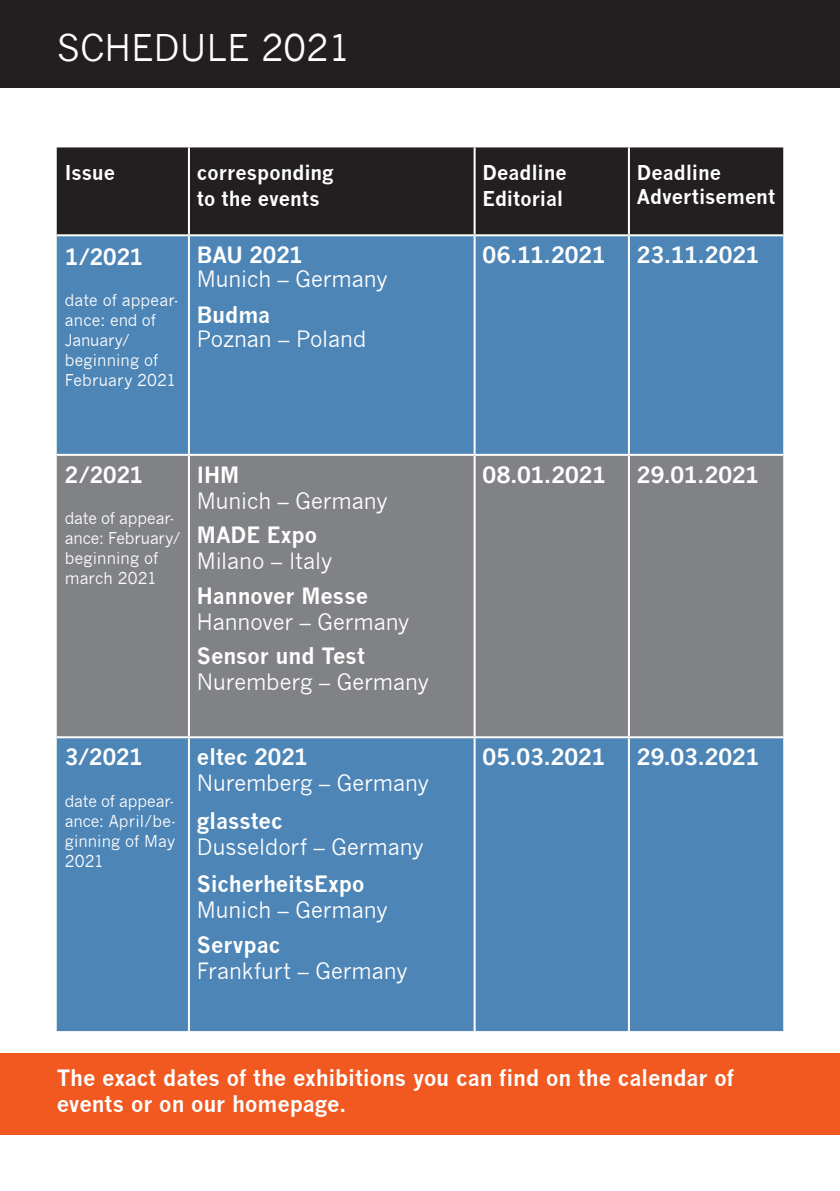
<style>
.page{position:relative;width:840px;height:1191px;background:#fff}
.page>*{position:absolute;margin:0;border:0;box-sizing:border-box;transform-origin:0 0}
.t1{font:36px "News Gothic";color:#fff}
.t2{font:700 22px/26px "News Gothic";letter-spacing:-.005em;color:#fff}
.t3{font:22px "News Gothic";letter-spacing:-.005em;color:#fff}
.t4{font:700 20px/26px "News Gothic";color:#fff}
.t5{font:16px/20px "News Gothic";letter-spacing:.005em;color:#fff}
</style>
<div class="page">
<div style="left:0;top:1053px;width:839px;height:81px;background:#f15921"></div>
<div style="left:0;top:0;width:839px;height:88px;background:#231f20"></div>
<div style="left:57px;top:147px;width:725px;height:87px;background:#231f20"></div>
<div style="left:57px;top:236px;width:725px;height:795px;background:#4d85b6"></div>
<div style="left:57px;top:456px;width:725px;height:280px;background:#808285"></div>
<hr style="left:188px;top:147px;width:2px;height:87px;background:#fff">
<hr style="left:473px;top:147px;width:2px;height:87px;background:#fff">
<hr style="left:627px;top:147px;width:2px;height:87px;background:#fff">
<hr style="left:188px;top:236px;width:2px;height:218px;background:#fff">
<hr style="left:473px;top:236px;width:2px;height:218px;background:#fff">
<hr style="left:627px;top:236px;width:2px;height:218px;background:#fff">
<hr style="left:57px;top:454px;width:132px;height:2px;background:#fff">
<hr style="left:189px;top:454px;width:285px;height:2px;background:#fff">
<hr style="left:188px;top:456px;width:2px;height:280px;background:#fff">
<hr style="left:474px;top:454px;width:154px;height:2px;background:#fff">
<hr style="left:473px;top:456px;width:2px;height:280px;background:#fff">
<hr style="left:628px;top:454px;width:154px;height:2px;background:#fff">
<hr style="left:627px;top:456px;width:2px;height:280px;background:#fff">
<hr style="left:57px;top:736px;width:132px;height:2px;background:#fff">
<hr style="left:189px;top:736px;width:285px;height:2px;background:#fff">
<hr style="left:188px;top:738px;width:2px;height:293px;background:#fff">
<hr style="left:474px;top:736px;width:154px;height:2px;background:#fff">
<hr style="left:473px;top:738px;width:2px;height:293px;background:#fff">
<hr style="left:628px;top:736px;width:154px;height:2px;background:#fff">
<hr style="left:627px;top:738px;width:2px;height:293px;background:#fff">
<h1 class="t1" style="left:57px;top:27px;width:296px">SCHEDULE 2021</h1>
<p class="t4" style="left:65px;top:159px;width:52px">Issue</p>
<p class="t4" style="left:197px;top:159px;width:138px">corresponding to the events</p>
<p class="t4" style="left:482px;top:159px;width:86px">Deadline<br>Editorial</p>
<p class="t4" style="left:636px;top:160px;width:140px;line-height:24px">Deadline<br>Advertisement</p>
<p class="t2" style="left:65px;top:243px;width:80px">1/2021</p>
<p class="t5" style="left:65px;top:290px;width:113px">date of appear&shy;ance: end of<br>January/ beginning of<br>February 2021</p>
<p class="t2" style="left:197px;top:242px;width:107px">BAU 2021</p>
<p class="t3" style="left:197px;top:267px;width:192px">Munich – Germany</p>
<p class="t2" style="left:197px;top:301px;width:75px">Budma</p>
<p class="t3" style="left:197px;top:326px;width:171px">Poznan – Poland</p>
<p class="t2" style="left:65px;top:461px;width:80px">2/2021</p>
<p class="t5" style="left:65px;top:508px;width:118px">date of appear&shy;ance: February/ beginning of march 2021</p>
<p class="t2" style="left:197px;top:461px;width:44px">IHM</p>
<p class="t3" style="left:197px;top:488px;width:192px">Munich – Germany</p>
<p class="t2" style="left:197px;top:522px;width:122px">MADE Expo</p>
<p class="t3" style="left:197px;top:548px;width:137px">Milano – Italy</p>
<p class="t2" style="left:197px;top:582px;width:172px">Hannover Messe</p>
<p class="t3" style="left:197px;top:609px;width:214px">Hannover – Germany</p>
<p class="t2" style="left:197px;top:643px;width:169px">Sensor und Test</p>
<p class="t3" style="left:197px;top:669px;width:233px">Nuremberg – Germany</p>
<p class="t2" style="left:65px;top:744px;width:79px">3/2021</p>
<p class="t5" style="left:65px;top:791px;width:113px">date of appear&shy;ance: April/be&shy;ginning of May<br>2021</p>
<p class="t2" style="left:197px;top:744px;width:112px">eltec 2021</p>
<p class="t3" style="left:197px;top:770px;width:233px">Nuremberg – Germany</p>
<p class="t2" style="left:197px;top:807px;width:87px">glasstec</p>
<p class="t3" style="left:197px;top:834px;width:228px">Dusseldorf – Germany</p>
<p class="t2" style="left:197px;top:870px;width:169px">SicherheitsExpo</p>
<p class="t3" style="left:197px;top:897px;width:192px">Munich – Germany</p>
<p class="t2" style="left:197px;top:931px;width:85px">Servpac</p>
<p class="t3" style="left:197px;top:957px;width:212px">Frankfurt – Germany</p>
<p class="t2" style="left:482px;top:242px;width:124px">06.11.2021</p>
<p class="t2" style="left:636px;top:242px;width:124px">23.11.2021</p>
<p class="t2" style="left:482px;top:461px;width:125px">08.01.2021</p>
<p class="t2" style="left:636px;top:461px;width:123px">29.01.2021</p>
<p class="t2" style="left:482px;top:744px;width:124px">05.03.2021</p>
<p class="t2" style="left:636px;top:744px;width:124px">29.03.2021</p>
<p class="t2" style="left:57px;top:1064px;width:678px">The exact dates of the exhibitions you can find on the calendar of events or on our homepage.</p>
</div>
